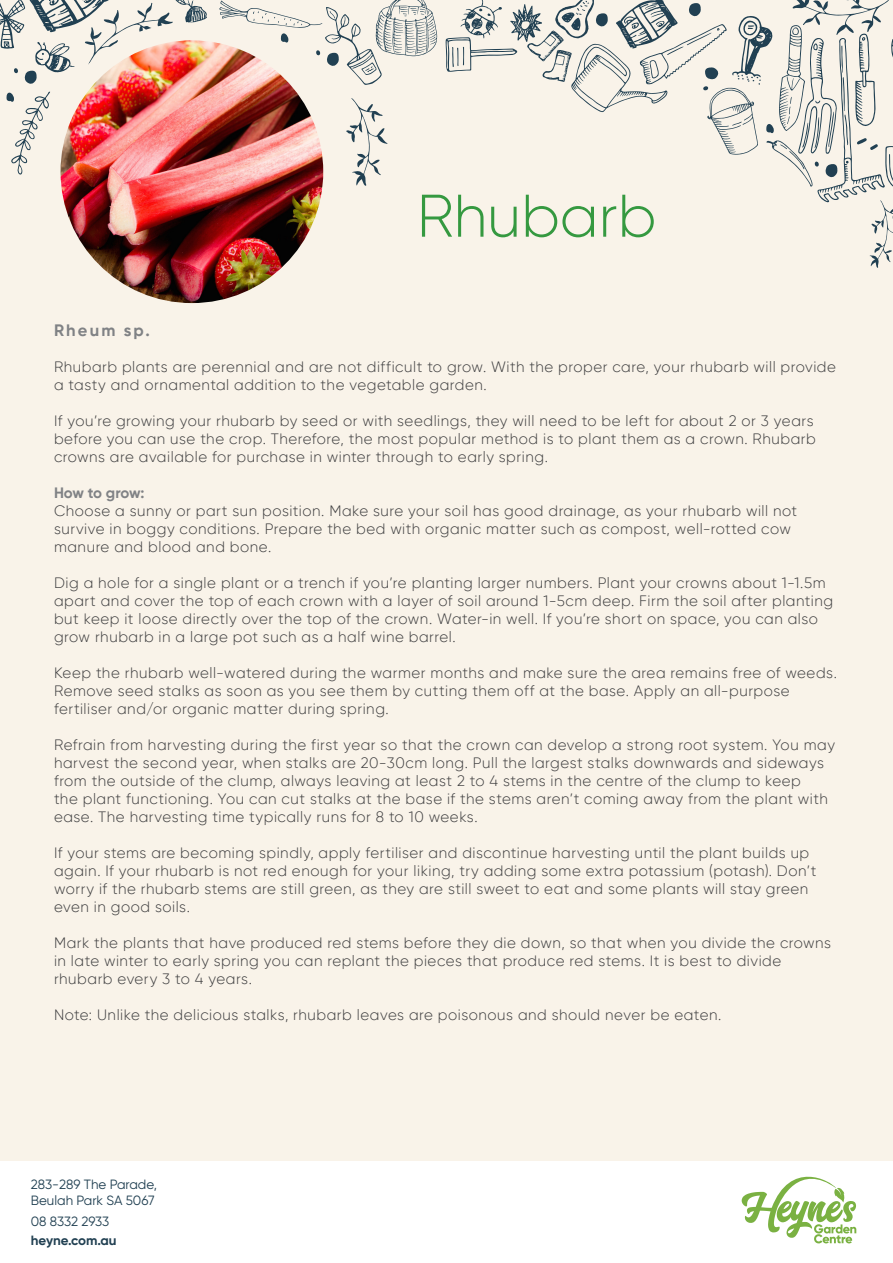
<style>
.page{position:relative;width:893px;height:1263px;background:#fff}
.page>*{position:absolute;margin:0;border:0;box-sizing:border-box;transform-origin:0 0}
.t1{font:300 60px "Gilroy";color:#359940}
.t2{font:700 16.5px "Gilroy";letter-spacing:.13em;color:#808285}
.t3{font:300 15px/18px "Gilroy";letter-spacing:.035em;color:#3e3e3f}
.t4{font:700 15px "Gilroy";letter-spacing:-.02em;color:#808285}
.t5{font:13.35px/16px "Gilroy";color:#214052}
.t6{font:700 13.35px/19.4px "Gilroy";color:#214052}
.s1{font-weight:400}
</style>
<div class="page">
<div style="left:0;top:0;width:893px;height:1161px;background:#f9f3e9"></div>
<svg style="left:742px;top:1177px;width:114px;height:66px"></svg>
<svg style="left:346px;top:98px;width:42px;height:88px"></svg>
<svg style="left:6px;top:92px;width:44px;height:83px"></svg>
<svg style="left:0;top:0;width:207px;height:84px"></svg>
<svg style="left:219px;top:0;width:218px;height:85px"></svg>
<svg style="left:446px;top:0;width:447px;height:268px"></svg>
<img style="left:52px;top:39px;width:280px;height:263px">
<div style="left:43px;top:22px;width:298px;height:299px;border:18px solid #f9f3e9;border-radius:50%"></div>
<p class="t1" style="left:417px;top:179px;width:241px">Rhubarb</p>
<p class="t2" style="left:54px;top:320px;width:97px">Rheum sp.</p>
<p class="t3" style="left:54px;top:357px;width:783px">Rhubarb plants are perennial and are not difficult to grow. With the proper care, your rhubarb will provide a tasty and ornamental addition to the vegetable garden.</p>
<p class="t3" style="left:54px;top:411px;width:763px">If you’re growing your rhubarb by seed or with seedlings, they will need to be left for about 2 or 3 years before you can use the crop. Therefore, the most popular method is to plant them as a crown. Rhubarb crowns are available for purchase in winter through to early spring.</p>
<p class="t4" style="left:54px;top:483px;width:92px">How to grow:</p>
<p class="t3" style="left:54px;top:501px;width:745px">Choose a sunny or part sun position. Make sure your soil has good drainage, as your rhubarb will not survive in boggy conditions. Prepare the bed with organic matter such as compost, well-rotted cow manure and blood and bone.</p>
<p class="t3" style="left:54px;top:573px;width:781px">Dig a hole for a single plant or a trench if you’re planting larger numbers. Plant your crowns about 1-1.5m apart and cover the top of each crown with a layer of soil around 1-5cm deep. Firm the soil after planting but keep it loose directly over the top of the crown. Water-in well. If you’re short on space, you can also grow rhubarb in a large pot such as a half wine barrel.</p>
<p class="t3" style="left:54px;top:663px;width:784px">Keep the rhubarb well-watered during the warmer months and make sure the area remains free of weeds.<br>Remove seed stalks as soon as you see them by cutting them off at the base. Apply an all-purpose fertiliser and/or organic matter during spring.</p>
<p class="t3" style="left:54px;top:735px;width:783px">Refrain from harvesting during the first year so that the crown can develop a strong root system. You may harvest the second year, when stalks are 20-30cm long. Pull the largest stalks downwards and sideways from the outside of the clump, always leaving at least 2 to 4 stems in the centre of the clump to keep<br>the plant functioning. You can cut stalks at the base if the stems aren’t coming away from the plant with ease. The harvesting time typically runs for 8 to 10 weeks.</p>
<p class="t3" style="left:54px;top:843px;width:764px">If your stems are becoming spindly, apply fertiliser and discontinue harvesting until the plant builds up again. If your rhubarb is not red enough for your liking, try adding some extra potassium (potash). Don’t worry if the rhubarb stems are still green, as they are still sweet to eat and some plants will stay green even in good soils.</p>
<p class="t3" style="left:54px;top:933px;width:779px">Mark the plants that have produced red stems before they die down, so that when you divide the crowns in late winter to early spring you can replant the pieces that produce red stems. It is best to divide rhubarb every 3 to 4 years.</p>
<p class="t3" style="left:54px;top:1005px;width:669px">Note: Unlike the delicious stalks, rhubarb leaves are poisonous and should never be eaten.</p>
<p class="t5" style="left:31px;top:1176px;width:128px">283-289 The Parade,<br>Beulah Park SA 5067</p>
<p class="t6" style="left:31px;top:1211px;width:87px"><span class="s1">08 8332 2933 </span>heyne.com.au</p>
</div>
